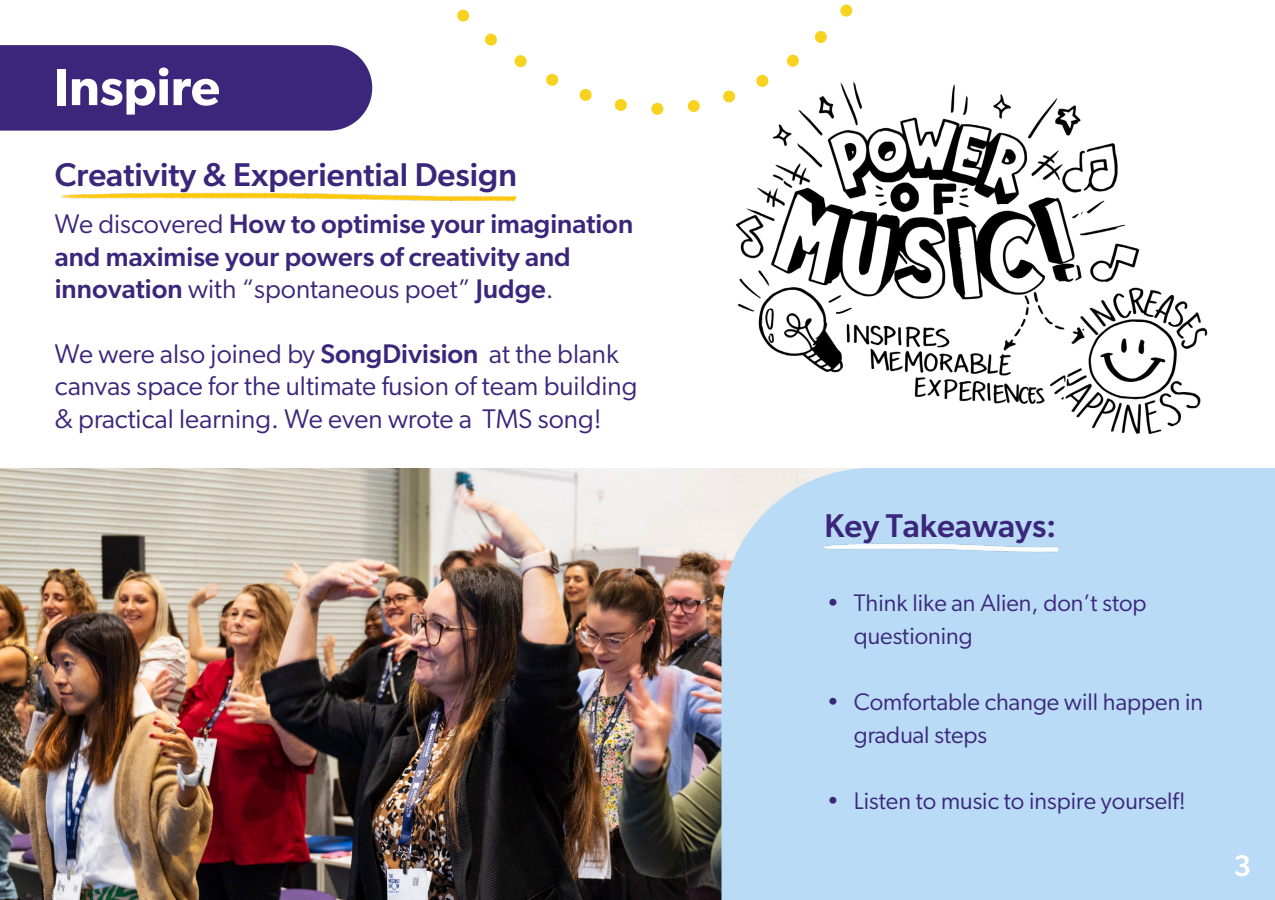
<style>
.page{position:relative;width:1275px;height:900px;background:#fff}
.page>*{position:absolute;margin:0;border:0;box-sizing:border-box;transform-origin:0 0}
.t1{font:600 52.5px "Gibson";color:#fff}
.t2{font:500 33px "Gibson";color:#3b267b}
.t3{font:500 30px "Gibson";color:#fff}
.t4{font:27px/32.4px "Gibson";color:#3b267b}
.t5{font:500 27px/32.4px "Gibson";color:#3b267b}
.t6{font:24px/33px "Gibson";color:#3b267b}
.s1{font-weight:400}
.s2{font-weight:500}
</style>
<div class="page">
<div style="left:0;top:45px;width:330px;height:86px;background:#3b267b"></div>
<img style="left:738px;top:84px;width:470px;height:350px">
<img style="left:0;top:468px;width:722px;height:432px">
<div style="left:722px;top:468px;width:553px;height:432px;background:#b9dbf5"></div>
<svg style="left:330px;top:4px;width:566px;height:282px"></svg>
<img style="left:782px;top:533px;width:319px;height:23px">
<img style="left:61px;top:184px;width:477px;height:21px">
<h1 class="t1" style="left:54px;top:56px;width:168px">Inspire</h1>
<p class="t2" style="left:55px;top:155px;width:464px">Creativity &amp; Experiential Design</p>
<p class="t5" style="left:55px;top:207px;width:580px"><span class="s1">We discovered</span> How to optimise your imagination and maximise your powers of creativity and innovation <span class="s1">with “spontaneous poet”</span> Judge<span class="s1">.</span></p>
<p class="t4" style="left:55px;top:337px;width:584px">We were also joined by <span class="s2">SongDivision</span> at the blank canvas space for the ultimate fusion of team building &amp; practical learning. We even wrote a TMS song!</p>
<p class="t2" style="left:825px;top:506px;width:234px">Key Takeaways:</p>
<p class="t6" style="left:854px;top:586px;width:294px;text-indent:-27px">• Think like an Alien, don’t stop questioning</p>
<p class="t6" style="left:854px;top:685px;width:351px;text-indent:-27px">• Comfortable change will happen in gradual steps</p>
<p class="t6" style="left:827px;top:784px;width:360px">• Listen to music to inspire yourself!</p>
<p class="t3" style="left:1233px;top:848px;width:20px">3</p>
</div>
